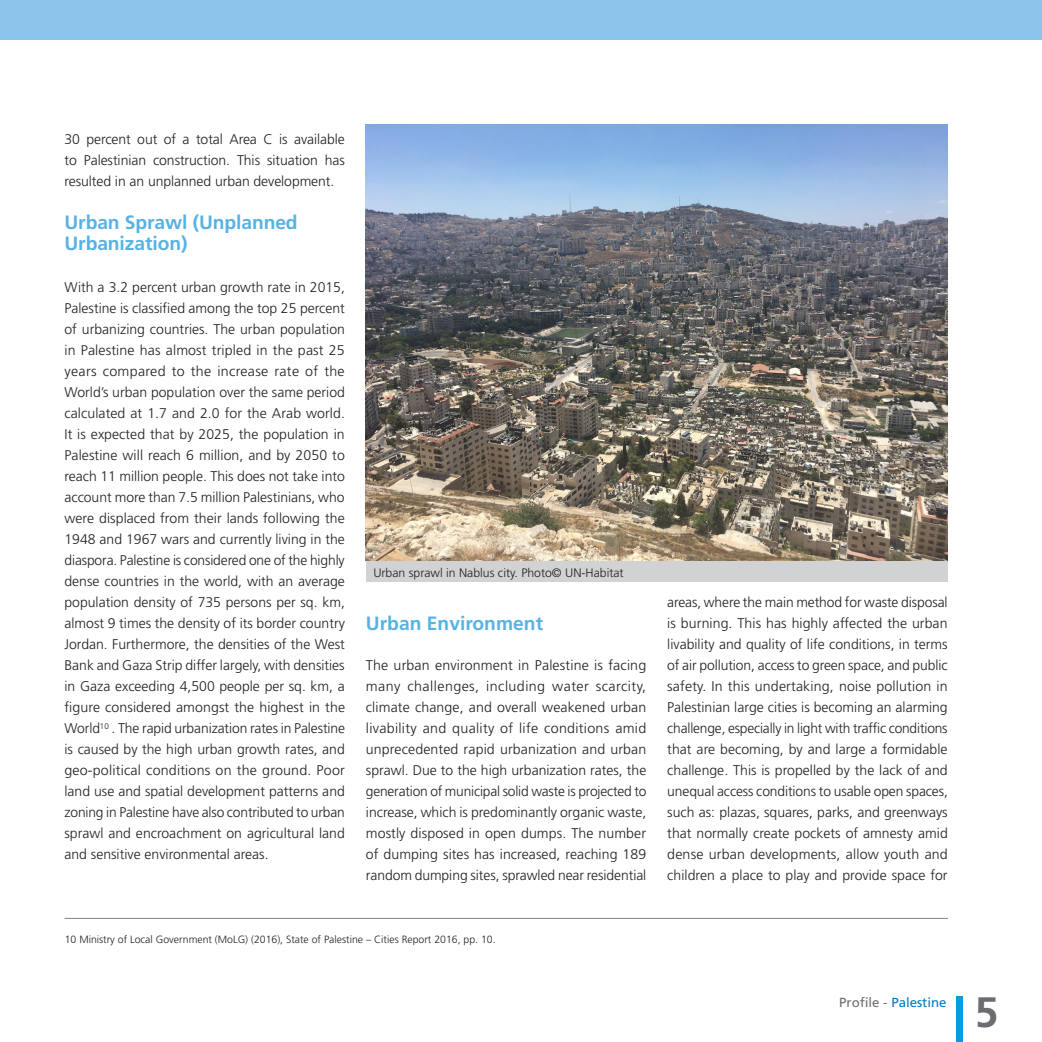
<style>
.page{position:relative;width:1042px;height:1042px;background:#fff}
.page>*{position:absolute;margin:0;border:0;box-sizing:border-box;transform-origin:0 0}
.t1{font:700 42.52px "Frutiger LT Std";color:#6c6d70}
.BODY_TEXT{font:700 19.25px/21px "Frutiger LT Std";letter-spacing:-.005em;color:#57b2e4}
.Sub_Header_1{font:700 19.25px "Frutiger LT Std";color:#57b2e4}
.BODY_TEXT-2{font:300 14px/21px "Frutiger LT Std";color:#231f20;text-align:justify}
.Sub_Header_1-2{font:300 14px/21px "Frutiger LT Std";letter-spacing:-.005em;color:#231f20;text-align:justify}
.t2{font:13.3px "Frutiger LT Std";color:#007cc2}
.t3{font:300 12.25px "Frutiger LT Std";color:#231f20}
.Hamesh{font:300 10.5px "Frutiger LT Std";color:#231f20}
.s1{color:#6c6d70}
</style>
<div class="page">
<div style="left:956px;top:996px;width:7px;height:46px;background:#069ddc"></div>
<div style="left:0;top:0;width:1042px;height:40px;background:#8bc5eb"></div>
<hr style="left:64px;top:918px;width:884px;height:1px;background:#808285">
<div style="left:366px;top:561px;width:581px;height:21px;background:#d1d2d4"></div>
<img style="left:366px;top:124px;width:581px;height:436px">
<p class="Sub_Header_1-2" style="left:64px;top:129px;width:282px">30 percent out of a total Area C is available to Palestinian construction. This situation has resulted in an unplanned urban development.</p>
<p class="BODY_TEXT" style="left:64px;top:212px;width:235px">Urban Sprawl (Unplanned<br>Urbanization)</p>
<p class="BODY_TEXT-2" style="left:64px;top:277px;width:282px">With a 3.2 percent urban growth rate in 2015, Palestine is classified among the top 25 percent of urbanizing countries. The urban population in Palestine has almost tripled in the past 25 years compared to the increase rate of the World’s urban population over the same period calculated at 1.7 and 2.0 for the Arab world.<br>It is expected that by 2025, the population in Palestine will reach 6 million, and by 2050 to reach 11 million people. This does not take into account more than 7.5 million Palestinians, who were displaced from their lands following the 1948 and 1967 wars and currently living in the diaspora. Palestine is considered one of the highly dense countries in the world, with an average population density of 735 persons per sq. km, almost 9 times the density of its border country Jordan. Furthermore, the densities of the West Bank and Gaza Strip differ largely, with densities in Gaza exceeding 4,500 people per sq. km, a figure considered amongst the highest in the World<sup>10</sup> . The rapid urbanization rates in Palestine is caused by the high urban growth rates, and geo-political conditions on the ground. Poor land use and spatial development patterns and zoning in Palestine have also contributed to urban sprawl and encroachment on agricultural land and sensitive environmental areas.</p>
<p class="t3" style="left:373px;top:566px;width:252px">Urban sprawl in Nablus city. Photo© UN-Habitat</p>
<p class="Sub_Header_1" style="left:366px;top:612px;width:179px">Urban Environment</p>
<p class="BODY_TEXT-2" style="left:366px;top:655px;width:282px">The urban environment in Palestine is facing many challenges, including water scarcity, climate change, and overall weakened urban livability and quality of life conditions amid unprecedented rapid urbanization and urban sprawl. Due to the high urbanization rates, the generation of municipal solid waste is projected to increase, which is predominantly organic waste, mostly disposed in open dumps. The number of dumping sites has increased, reaching 189 random dumping sites, sprawled near residential</p>
<p class="Hamesh" style="left:65px;top:934px;width:432px">10 Ministry of Local Government (MoLG) (2016), State of Palestine – Cities Report 2016, pp. 10.</p>
<p class="BODY_TEXT-2" style="left:667px;top:592px;width:282px">areas, where the main method for waste disposal is burning. This has highly affected the urban livability and quality of life conditions, in terms of air pollution, access to green space, and public safety. In this undertaking, noise pollution in Palestinian large cities is becoming an alarming challenge, especially in light with traffic conditions that are becoming, by and large a formidable challenge. This is propelled by the lack of and unequal access conditions to usable open spaces, such as: plazas, squares, parks, and greenways that normally create pockets of amnesty amid dense urban developments, allow youth and children a place to play and provide space for</p>
<p class="t2" style="left:839px;top:994px;width:109px"><span class="s1">Profile -</span> Palestine</p>
<h1 class="t1" style="left:975px;top:987px;width:25px">5</h1>
</div>
